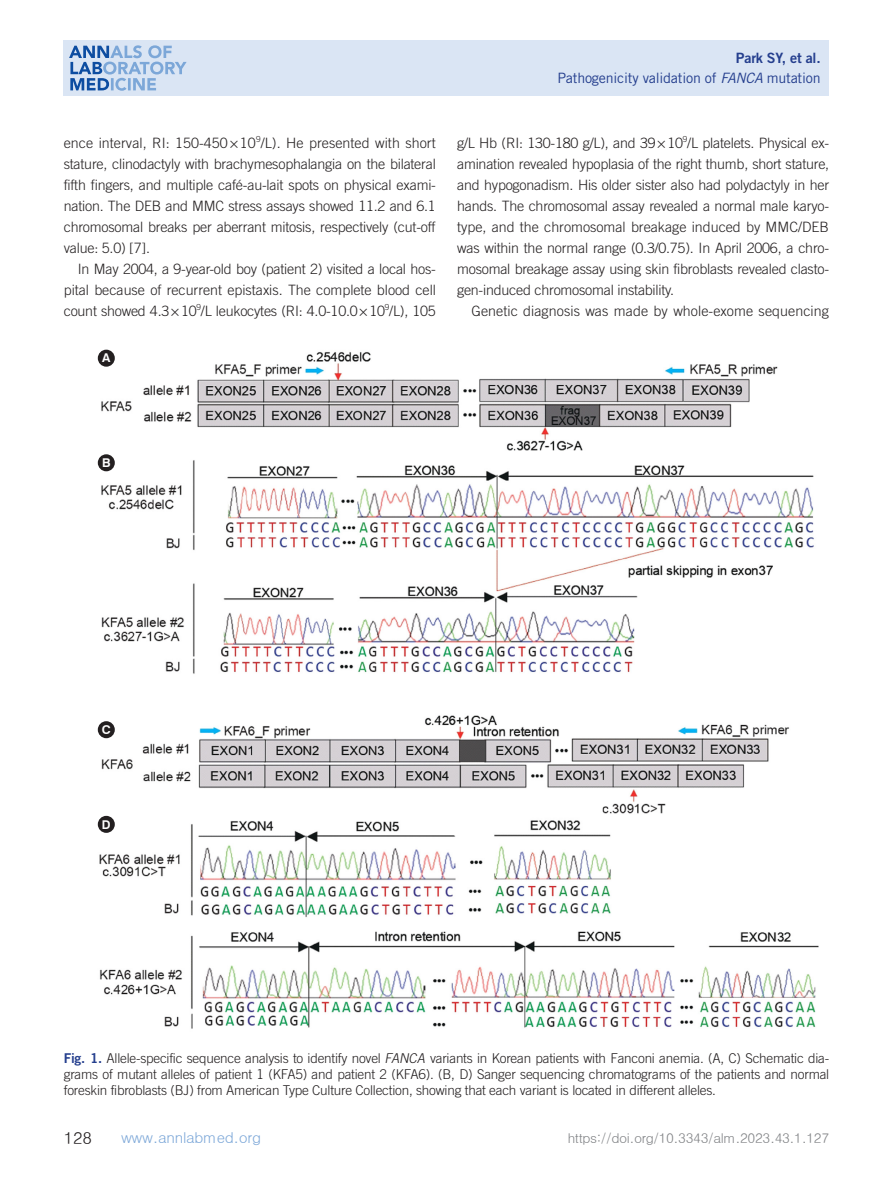
<style>
.page{position:relative;width:893px;height:1191px;background:#fff}
.page>*{position:absolute;margin:0;border:0;box-sizing:border-box;transform-origin:0 0}
.URL{font:16.5px "Dotum";color:#231f20}
.URL-2{font:15px "Dotum";letter-spacing:-.02em;color:#7ca7d8}
.본문_0{font:300 14.25px/21px "Trade Gothic LT Std";letter-spacing:-.015em;color:#231f20;text-align:justify}
.본문_0-2{font:300 14.25px "Trade Gothic LT Std";letter-spacing:.005em;color:#231f20}
.하시라제목{font:14.25px "Trade Gothic LT Std";letter-spacing:-.015em;color:#253f8e}
.하시라이름{font:14.25px "Trade Gothic LT Std Bd 2";letter-spacing:-.015em;color:#253f8e}
.표제목_그림설명{font:300 13.5px/16.2px "Trade Gothic LT Std";letter-spacing:-.015em;color:#231f20;text-align:justify}
.t1{font:13.5px "Dotum";letter-spacing:-.03em;color:#808285}
.t2{font:700 12.15px "Swiss 721 BT";color:#fff}
.s1{font-style:italic}
.s2{font-family:"Trade Gothic LT Std Bd 2";font-weight:400;color:#253f8e}
</style>
<div class="page">
<div style="left:64px;top:40px;width:765px;height:56px;background:#dae5f4"></div>
<svg style="left:69px;top:45px;width:118px;height:46px"></svg>
<img style="left:97px;top:350px;width:722px;height:679px">
<div style="left:98px;top:350px;width:17px;height:17px;background:#231f20;border-radius:50%"></div>
<div style="left:98px;top:454px;width:17px;height:17px;background:#231f20;border-radius:50%"></div>
<div style="left:98px;top:721px;width:17px;height:17px;background:#231f20;border-radius:50%"></div>
<div style="left:98px;top:816px;width:17px;height:17px;background:#231f20;border-radius:50%"></div>
<p class="본문_0" style="left:64px;top:132px;width:374px">ence interval, RI: 150-450×10<sup>9</sup>/L). He presented with short stature, clinodactyly with brachymesophalangia on the bilateral fifth fingers, and multiple café-au-lait spots on physical exami&shy;nation. The DEB and MMC stress assays showed 11.2 and 6.1 chromosomal breaks per aberrant mitosis, respectively (cut-off value: 5.0) [7].</p>
<p class="본문_0" style="left:64px;top:258px;width:374px;text-indent:14px">In May 2004, a 9-year-old boy (patient 2) visited a local hos&shy;pital because of recurrent epistaxis. The complete blood cell count showed 4.3×10<sup>9</sup>/L leukocytes (RI: 4.0-10.0×10<sup>9</sup>/L), 105</p>
<p class="t2" style="left:102px;top:351px;width:10px">A</p>
<p class="하시라이름" style="left:736px;top:49px;width:86px">Park SY, et al.</p>
<p class="하시라제목" style="left:557px;top:69px;width:265px">Pathogenicity validation of <span class="s1">FANCA</span> mutation</p>
<p class="본문_0" style="left:457px;top:132px;width:374px">g/L Hb (RI: 130-180 g/L), and 39×10<sup>9</sup>/L platelets. Physical ex&shy;amination revealed hypoplasia of the right thumb, short stature, and hypogonadism. His older sister also had polydactyly in her hands. The chromosomal assay revealed a normal male karyo&shy;type, and the chromosomal breakage induced by MMC/DEB was within the normal range (0.3/0.75). In April 2006, a chro&shy;mosomal breakage assay using skin fibroblasts revealed clasto&shy;gen-induced chromosomal instability.</p>
<p class="본문_0-2" style="left:471px;top:302px;width:359px">Genetic diagnosis was made by whole-exome sequencing</p>
<p class="t2" style="left:102px;top:455px;width:10px">B</p>
<p class="t2" style="left:102px;top:722px;width:10px">C</p>
<p class="t2" style="left:102px;top:817px;width:10px">D</p>
<p class="표제목_그림설명" style="left:64px;top:1049px;width:767px"><span class="s2">Fig. 1.</span> Allele-specific sequence analysis to identify novel <span class="s1">FANCA</span> variants in Korean patients with Fanconi anemia. (A, C) Schematic dia&shy;grams of mutant alleles of patient 1 (KFA5) and patient 2 (KFA6). (B, D) Sanger sequencing chromatograms of the patients and normal foreskin fibroblasts (BJ) from American Type Culture Collection, showing that each variant is located in different alleles.</p>
<p class="URL" style="left:64px;top:1129px;width:30px">128</p>
<p class="URL-2" style="left:121px;top:1130px;width:142px">www.annlabmed.org</p>
<p class="t1" style="left:568px;top:1131px;width:263px">https://doi.org/10.3343/alm.2023.43.1.127</p>
</div>
